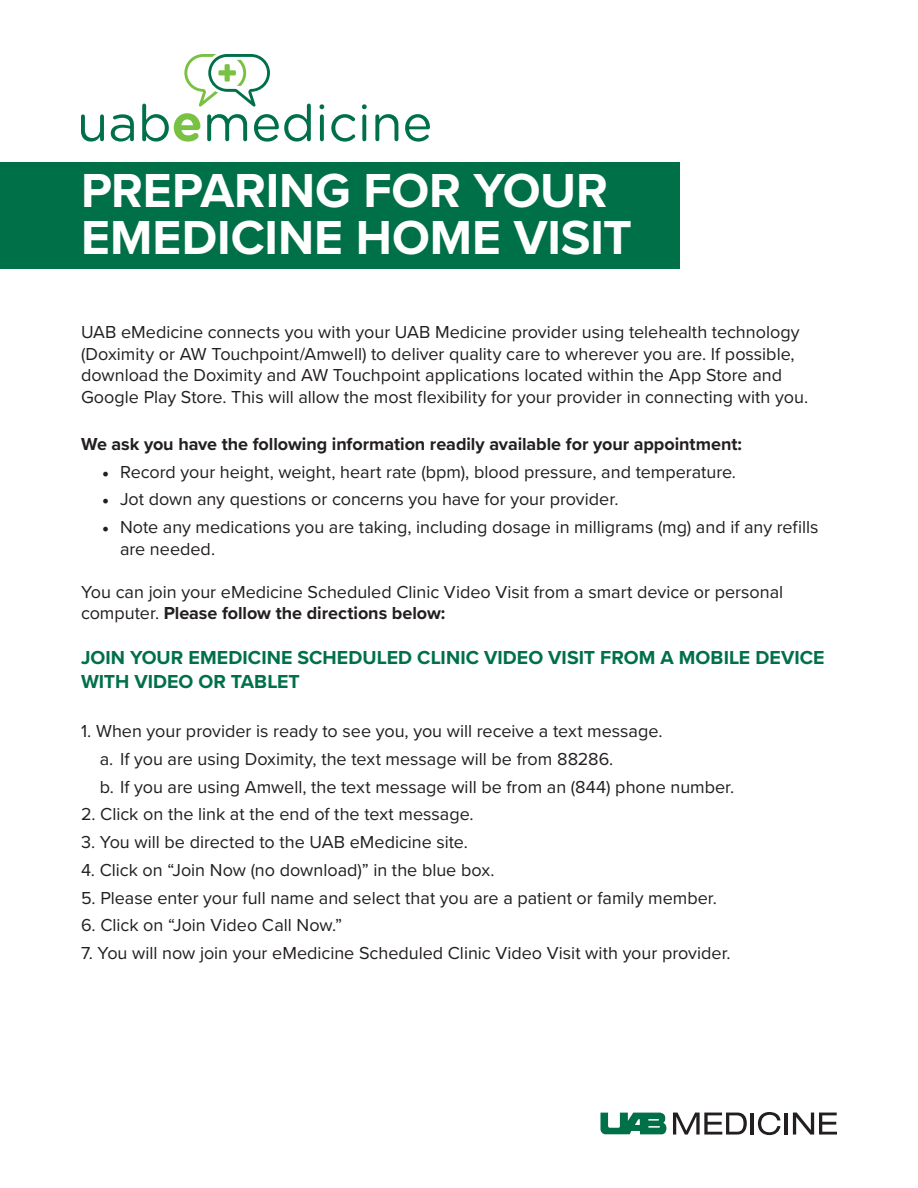
<style>
.page{position:relative;width:918px;height:1188px;background:#fff}
.page>*{position:absolute;margin:0;border:0;box-sizing:border-box;transform-origin:0 0}
.t1{font:700 49.5px/46.5px "Proxima Nova";color:#fff}
.t2{font:700 19.5px/23.4px "Proxima Nova";color:#007049}
.t3{font:18px/21.6px "Proxima Nova";color:#231f20}
.t4{font:700 18px "Proxima Nova";letter-spacing:-.005em;color:#231f20}
.s1{font-family:"Minion Pro"}
.s2{font-weight:700}
</style>
<div class="page">
<svg style="left:600px;top:1113px;width:67px;height:22px"></svg>
<svg style="left:673px;top:1113px;width:74px;height:22px"></svg>
<hr style="left:751px;top:1113px;width:3px;height:22px;background:#231f20">
<svg style="left:758px;top:1112px;width:22px;height:23px"></svg>
<hr style="left:784px;top:1113px;width:4px;height:22px;background:#231f20">
<svg style="left:793px;top:1113px;width:44px;height:22px"></svg>
<svg style="left:81px;top:114px;width:23px;height:28px"></svg>
<svg style="left:111px;top:114px;width:23px;height:28px"></svg>
<svg style="left:320px;top:104px;width:4px;height:37px"></svg>
<svg style="left:331px;top:114px;width:24px;height:28px"></svg>
<svg style="left:362px;top:104px;width:5px;height:37px"></svg>
<svg style="left:375px;top:114px;width:23px;height:27px"></svg>
<svg style="left:405px;top:114px;width:25px;height:28px"></svg>
<svg style="left:142px;top:54px;width:169px;height:88px"></svg>
<div style="left:0;top:162px;width:679px;height:106px;background:#007049"></div>
<p class="t1" style="left:81px;top:166px;width:553px">PREPARING FOR YOUR<br>EMEDICINE HOME VISIT</p>
<p class="t3" style="left:81px;top:321px;width:729px">UAB eMedicine connects you with your UAB Medicine provider using telehealth technology (Doximity or AW Touchpoint/Amwell) to deliver quality care to wherever you are. If possible, download the Doximity and AW Touchpoint applications located within the App Store and Google Play Store. This will allow the most flexibility for your provider in connecting with you.</p>
<p class="t4" style="left:81px;top:430px;width:662px">We ask you have the following information readily available for your appointment:</p>
<p class="t3" style="left:102px;top:460px;width:636px"><span class="s1">•</span> Record your height, weight, heart rate (bpm), blood pressure, and temperature.</p>
<p class="t3" style="left:102px;top:488px;width:518px"><span class="s1">•</span> Jot down any questions or concerns you have for your provider.</p>
<p class="t3" style="left:120px;top:515px;width:700px;text-indent:-18px"><span class="s1">•</span> Note any medications you are taking, including dosage in milligrams (mg) and if any refills are needed.</p>
<p class="t3" style="left:81px;top:580px;width:704px">You can join your eMedicine Scheduled Clinic Video Visit from a smart device or personal computer. <span class="s2">Please follow the directions below:</span></p>
<p class="t2" style="left:81px;top:646px;width:745px">JOIN YOUR EMEDICINE SCHEDULED CLINIC VIDEO VISIT FROM A MOBILE DEVICE<br>WITH VIDEO OR TABLET</p>
<p class="t3" style="left:81px;top:720px;width:583px">1. When your provider is ready to see you, you will receive a text message.</p>
<p class="t3" style="left:100px;top:747px;width:515px">a. If you are using Doximity, the text message will be from 88286.</p>
<p class="t3" style="left:100px;top:775px;width:636px">b. If you are using Amwell, the text message will be from an (844) phone number.</p>
<p class="t3" style="left:81px;top:803px;width:394px">2. Click on the link at the end of the text message.</p>
<p class="t3" style="left:81px;top:831px;width:389px">3. You will be directed to the UAB eMedicine site.</p>
<p class="t3" style="left:81px;top:858px;width:415px">4. Click on “Join Now (no download)” in the blue box.</p>
<p class="t3" style="left:81px;top:886px;width:638px">5. Please enter your full name and select that you are a patient or family member.</p>
<p class="t3" style="left:81px;top:914px;width:263px">6. Click on “Join Video Call Now.”</p>
<p class="t3" style="left:81px;top:942px;width:651px">7. You will now join your eMedicine Scheduled Clinic Video Visit with your provider.</p>
</div>
